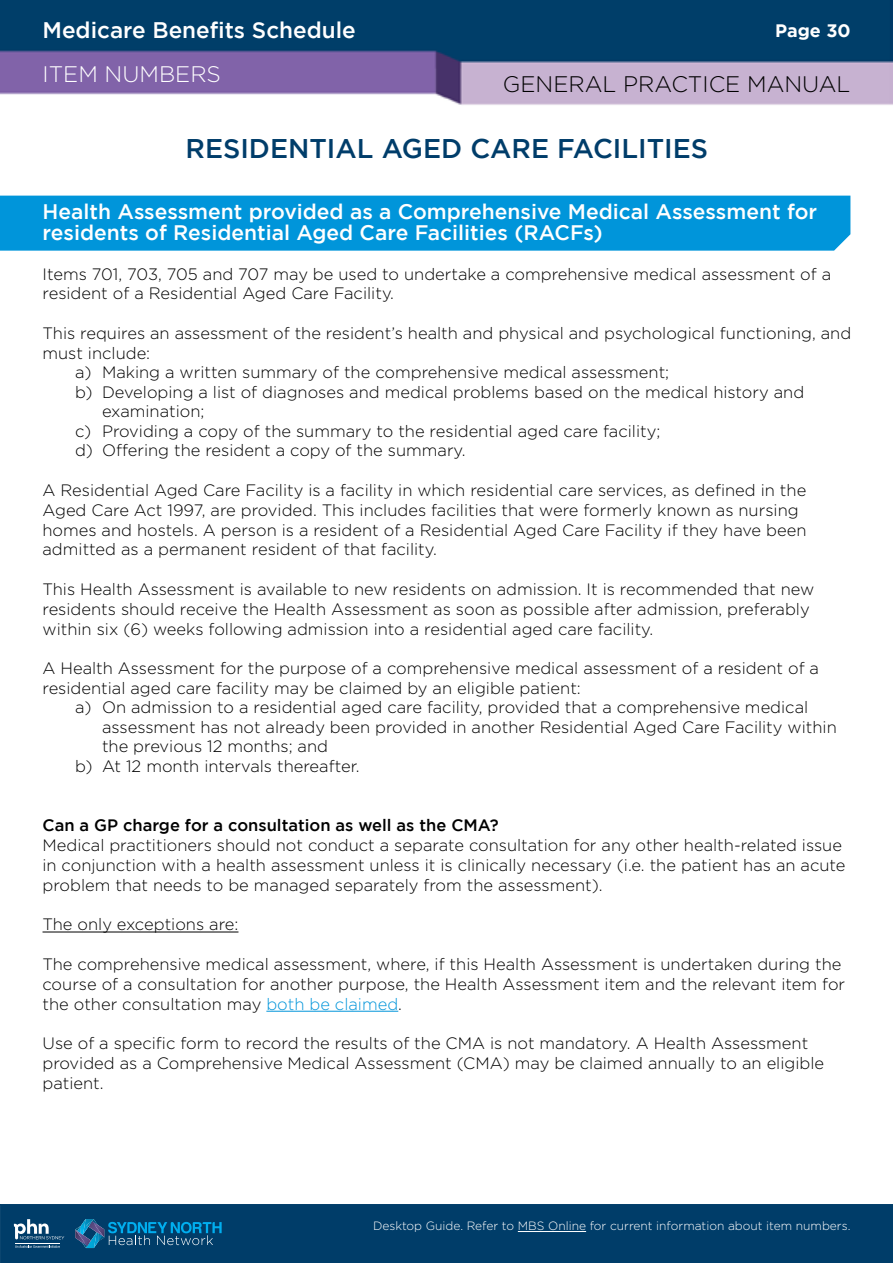
<style>
.page{position:relative;width:893px;height:1263px;background:#fff}
.page>*{position:absolute;margin:0;border:0;box-sizing:border-box;transform-origin:0 0}
.t1{font:500 27px "Gotham";color:#003d6a}
.t2{font:500 22.5px "Gotham";color:#fff}
.t3{font:300 22.5px "Gotham";color:#000}
.t4{font:300 22.5px "Gotham";color:#fff}
.t5{font:500 21px/21px "Gotham";color:#fff}
.t6{font:700 18px "Gotham";color:#fff}
.t7{font:300 16.5px/19.8px "Gotham";color:#000}
.t8{font:500 16.5px "Gotham";color:#000}
.t9{font:300 12px "Gotham";color:#fff}
.s1{color:#0095da}
</style>
<div class="page">
<img style="left:0;top:0;width:893px;height:105px">
<div style="left:0;top:1204px;width:893px;height:59px;background:#003d69"></div>
<svg style="left:75px;top:1219px;width:147px;height:29px;background:#115c8a"></svg>
<svg style="left:14px;top:1219px;width:50px;height:20px"></svg>
<svg style="left:15px;top:1245px;width:45px;height:3px"></svg>
<hr style="left:15px;top:1243px;width:45px;height:1px;background:#fff">
<div style="left:0;top:196px;width:850px;height:55px;background:#0095da"></div>
<hr style="left:43px;top:931px;width:195px;height:1px;background:#000">
<hr style="left:266px;top:1011px;width:132px;height:1px;background:#0095da">
<hr style="left:518px;top:1231px;width:68px;height:1px;background:#fff">
<h2 class="t2" style="left:43px;top:17px;width:315px">Medicare Benefits Schedule</h2>
<h2 class="t4" style="left:43px;top:60px;width:180px">ITEM NUMBERS</h2>
<p class="t6" style="left:775px;top:20px;width:77px">Page 30</p>
<h2 class="t3" style="left:503px;top:70px;width:349px">GENERAL PRACTICE MANUAL</h2>
<h1 class="t1" style="left:185px;top:133px;width:524px">RESIDENTIAL AGED CARE FACILITIES</h1>
<p class="t5" style="left:43px;top:201px;width:776px">Health Assessment provided as a Comprehensive Medical Assessment for residents of Residential Aged Care Facilities (RACFs)</p>
<p class="t7" style="left:43px;top:263px;width:790px">Items 701, 703, 705 and 707 may be used to undertake a comprehensive medical assessment of a resident of a Residential Aged Care Facility.</p>
<p class="t7" style="left:43px;top:323px;width:810px">This requires an assessment of the resident’s health and physical and psychological functioning, and</p>
<p class="t7" style="left:43px;top:343px;width:109px">must include:</p>
<p class="t7" style="left:75px;top:362px;width:596px">a) Making a written summary of the comprehensive medical assessment;</p>
<p class="t7" style="left:75px;top:382px;width:731px">b) Developing a list of diagnoses and medical problems based on the medical history and</p>
<p class="t7" style="left:102px;top:401px;width:104px">examination;</p>
<p class="t7" style="left:75px;top:421px;width:587px">c) Providing a copy of the summary to the residential aged care facility;</p>
<p class="t7" style="left:75px;top:440px;width:392px">d) Offering the resident a copy of the summary.</p>
<p class="t7" style="left:43px;top:480px;width:765px">A Residential Aged Care Facility is a facility in which residential care services, as defined in the Aged Care Act 1997, are provided. This includes facilities that were formerly known as nursing homes and hostels. A person is a resident of a Residential Aged Care Facility if they have been admitted as a permanent resident of that facility.</p>
<p class="t7" style="left:43px;top:579px;width:773px">This Health Assessment is available to new residents on admission. It is recommended that new residents should receive the Health Assessment as soon as possible after admission, preferably within six (6) weeks following admission into a residential aged care facility.</p>
<p class="t7" style="left:43px;top:658px;width:778px">A Health Assessment for the purpose of a comprehensive medical assessment of a resident of a residential aged care facility may be claimed by an eligible patient:</p>
<p class="t7" style="left:75px;top:697px;width:735px">a) On admission to a residential aged care facility, provided that a comprehensive medical</p>
<p class="t7" style="left:102px;top:717px;width:736px">assessment has not already been provided in another Residential Aged Care Facility within</p>
<p class="t7" style="left:102px;top:736px;width:228px">the previous 12 months; and</p>
<p class="t7" style="left:75px;top:756px;width:286px">b) At 12 month intervals thereafter.</p>
<p class="t8" style="left:42px;top:816px;width:458px">Can a GP charge for a consultation as well as the CMA?</p>
<p class="t7" style="left:42px;top:835px;width:805px">Medical practitioners should not conduct a separate consultation for any other health-related issue in conjunction with a health assessment unless it is clinically necessary (i.e. the patient has an acute problem that needs to be managed separately from the assessment).</p>
<p class="t7" style="left:42px;top:914px;width:197px">The only exceptions are:</p>
<p class="t7" style="left:42px;top:954px;width:804px">The comprehensive medical assessment, where, if this Health Assessment is undertaken during the course of a consultation for another purpose, the Health Assessment item and the relevant item for the other consultation may <span class="s1">both be claimed</span>.</p>
<p class="t7" style="left:42px;top:1033px;width:783px">Use of a specific form to record the results of the CMA is not mandatory. A Health Assessment provided as a Comprehensive Medical Assessment (CMA) may be claimed annually to an eligible patient.</p>
<p class="t9" style="left:373px;top:1218px;width:479px">Desktop Guide. Refer to MBS Online for current information about item numbers.</p>
</div>
